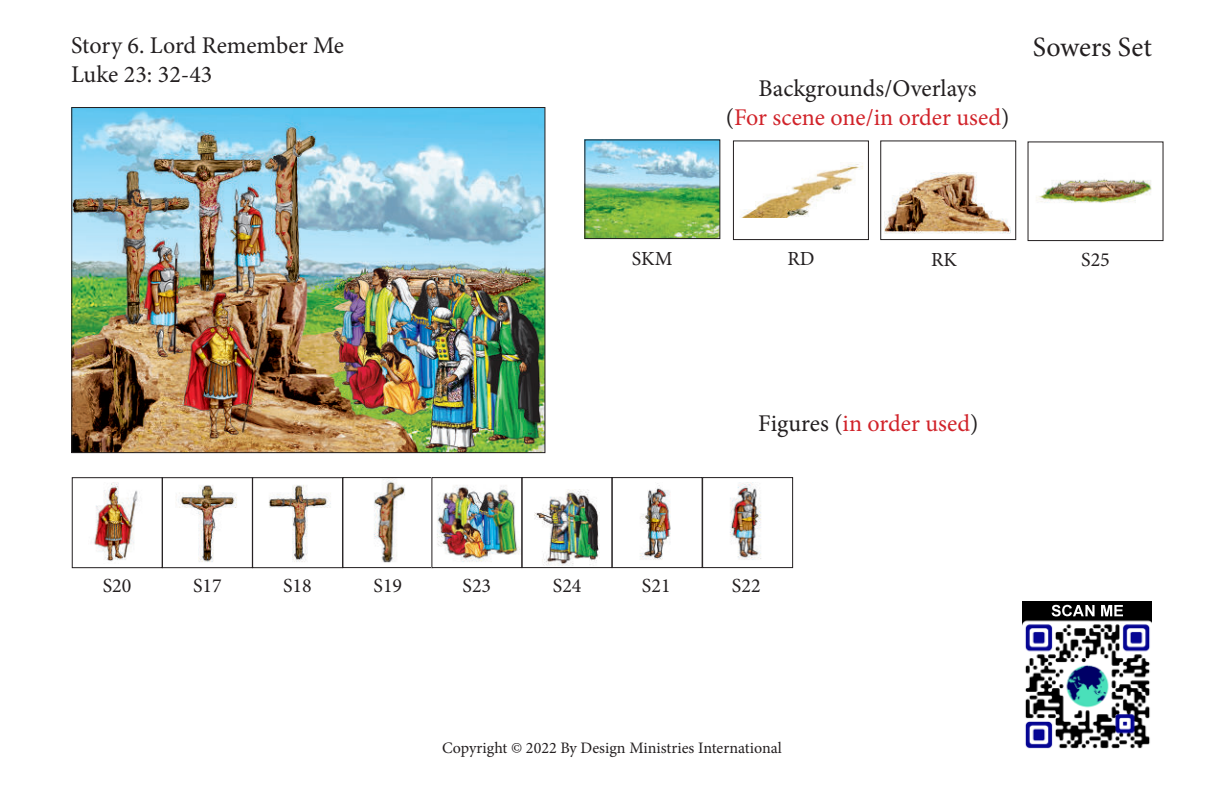
<style>
.page{position:relative;width:1224px;height:792px;background:#fff}
.page>*{position:absolute;margin:0;border:0;box-sizing:border-box;transform-origin:0 0}
.t1{font:28px "Minion Pro";color:#231f20}
.t2{font:24px/28.8px "Minion Pro";color:#d1232a;text-align:center}
.t3{font:24px/28.8px "Minion Pro";color:#231f20}
.t4{font:20px "Minion Pro";color:#231f20}
.t5{font:16px "Minion Pro";color:#231f20}
.s1{color:#231f20}
</style>
<div class="page">
<img style="left:1022px;top:601px;width:130px;height:148px">
<img style="left:1052px;top:605px;width:71px;height:11px">
<img style="left:73px;top:109px;width:470px;height:342px">
<img style="left:587px;top:142px;width:131px;height:95px">
<div style="left:585px;top:140px;width:135px;height:99px;border:1px solid #231f20"></div>
<img style="left:885px;top:172px;width:126px;height:61px">
<div style="left:880px;top:141px;width:136px;height:99px;border:1px solid #231f20"></div>
<img style="left:1036px;top:178px;width:116px;height:25px">
<img style="left:740px;top:164px;width:123px;height:54px">
<div style="left:733px;top:141px;width:136px;height:99px;border:1px solid #231f20"></div>
<img style="left:178px;top:485px;width:59px;height:77px">
<div style="left:162px;top:477px;width:91px;height:91px;border:1px solid #231f20"></div>
<img style="left:269px;top:485px;width:62px;height:77px">
<div style="left:252px;top:477px;width:91px;height:91px;border:1px solid #231f20"></div>
<img style="left:374px;top:479px;width:31px;height:84px">
<div style="left:343px;top:477px;width:90px;height:91px;border:1px solid #231f20"></div>
<img style="left:94px;top:482px;width:44px;height:80px">
<div style="left:72px;top:477px;width:91px;height:91px;border:1px solid #231f20"></div>
<img style="left:640px;top:483px;width:31px;height:77px">
<div style="left:612px;top:477px;width:90px;height:91px;border:1px solid #231f20"></div>
<img style="left:730px;top:482px;width:31px;height:78px">
<div style="left:702px;top:477px;width:91px;height:91px;border:1px solid #231f20"></div>
<img style="left:437px;top:485px;width:83px;height:77px">
<div style="left:432px;top:477px;width:90px;height:91px;border:1px solid #231f20"></div>
<img style="left:535px;top:489px;width:64px;height:77px">
<div style="left:522px;top:477px;width:90px;height:91px;border:1px solid #231f20"></div>
<p class="t3" style="left:71px;top:34px;width:274px">Story 6. Lord Remember Me<br>Luke 23: 32-43</p>
<p class="t2" style="left:726px;top:77px;width:285px"><span class="s1">Backgrounds/Overlays<br>(</span>For scene one/in order used<span class="s1">)</span></p>
<p class="t1" style="left:1033px;top:36px;width:121px">Sowers Set</p>
<p class="t4" style="left:632px;top:251px;width:42px">SKM</p>
<p class="t4" style="left:787px;top:251px;width:29px">RD</p>
<p class="t4" style="left:931px;top:252px;width:27px">RK</p>
<p class="t4" style="left:1081px;top:252px;width:30px">S25</p>
<p class="t2" style="left:758px;top:411px;width:222px"><span class="s1">Figures (</span>in order used<span class="s1">)</span></p>
<p class="t4" style="left:103px;top:577px;width:30px">S20</p>
<p class="t4" style="left:193px;top:577px;width:30px">S17</p>
<p class="t4" style="left:283px;top:577px;width:30px">S18</p>
<p class="t4" style="left:374px;top:577px;width:30px">S19</p>
<p class="t4" style="left:463px;top:577px;width:30px">S23</p>
<p class="t4" style="left:553px;top:577px;width:30px">S24</p>
<p class="t4" style="left:642px;top:577px;width:30px">S21</p>
<p class="t4" style="left:732px;top:577px;width:30px">S22</p>
<p class="t5" style="left:442px;top:742px;width:341px">Copyright © 2022 By Design Ministries International</p>
</div>
